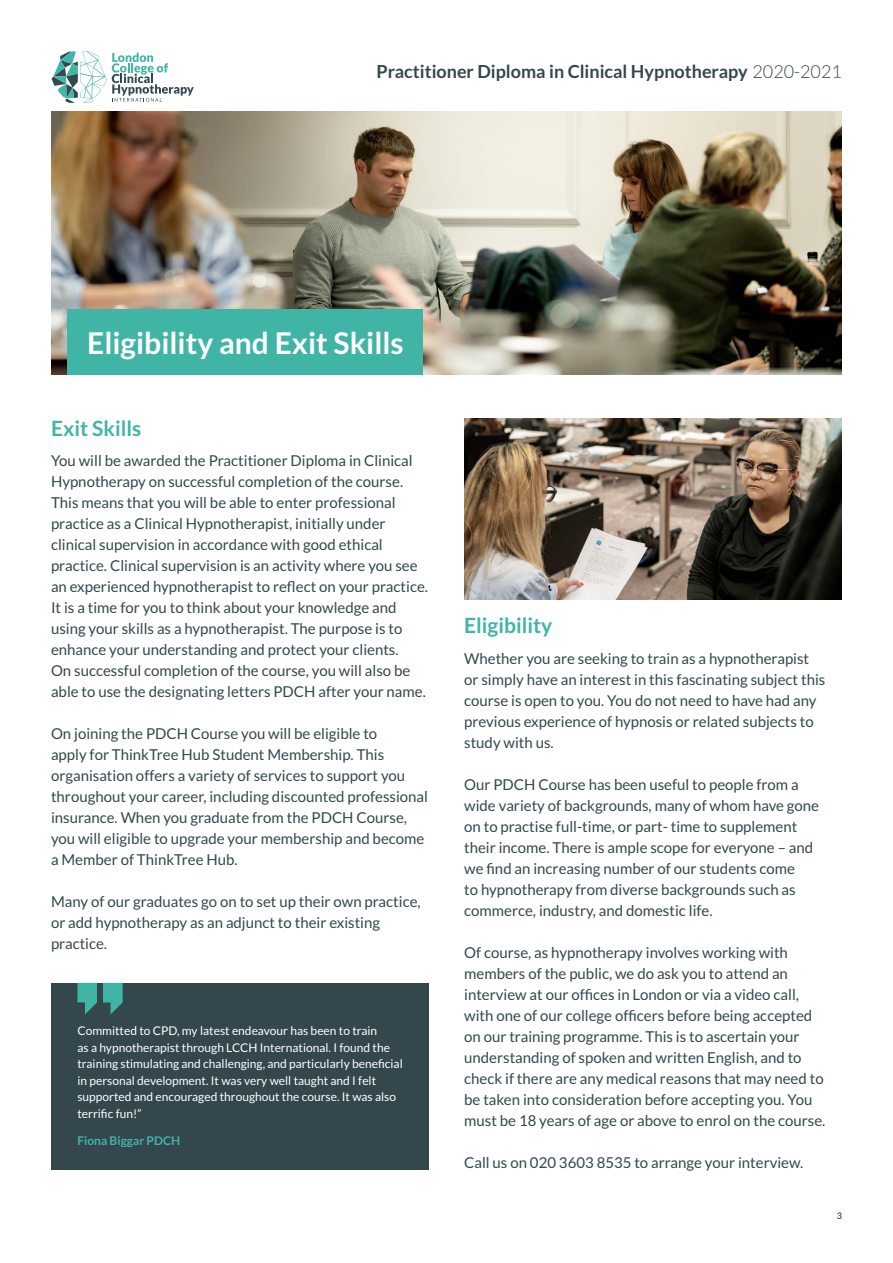
<style>
.page{position:relative;width:893px;height:1263px;background:#fff}
.page>*{position:absolute;margin:0;border:0;box-sizing:border-box;transform-origin:0 0}
.t1{font:700 30px "Lato";color:#fff}
.t2{font:700 21px "Lato";color:#40b5a6}
.t3{font:700 18px "Lato";color:#33474d}
.t4{font:15px/21px "Lato";color:#33474d}
.t5{font:12px/16.5px "Lato";color:#fff}
.t6{font:700 12px "Lato";color:#40b5a6}
.t7{font:9px "Lato";color:#222}
.s1{font-weight:300}
</style>
<div class="page">
<svg style="left:52px;top:51px;width:142px;height:52px"></svg>
<img style="left:51px;top:111px;width:791px;height:263px">
<img style="left:464px;top:419px;width:378px;height:180px">
<div style="left:67px;top:309px;width:355px;height:65px;background:#40b5a6"></div>
<div style="left:51px;top:983px;width:378px;height:186px;background:#33474d"></div>
<svg style="left:77px;top:983px;width:20px;height:31px"></svg>
<svg style="left:103px;top:983px;width:20px;height:31px"></svg>
<p class="t3" style="left:377px;top:61px;width:467px">Practitioner Diploma in Clinical Hypnotherapy <span class="s1">2020-2021</span></p>
<h1 class="t1" style="left:87px;top:325px;width:318px">Eligibility and Exit Skills</h1>
<h2 class="t2" style="left:51px;top:416px;width:92px">Exit Skills</h2>
<p class="t4" style="left:51px;top:450px;width:379px">You will be awarded the Practitioner Diploma in Clinical Hypnotherapy on successful completion of the course.<br>This means that you will be able to enter professional practice as a Clinical Hypnotherapist, initially under clinical supervision in accordance with good ethical practice. Clinical supervision is an activity where you see an experienced hypnotherapist to reflect on your practice.<br>It is a time for you to think about your knowledge and using your skills as a hypnotherapist. The purpose is to enhance your understanding and protect your clients.<br>On successful completion of the course, you will also be able to use the designating letters PDCH after your name.</p>
<p class="t4" style="left:51px;top:723px;width:378px">On joining the PDCH Course you will be eligible to<br>apply for ThinkTree Hub Student Membership. This organisation offers a variety of services to support you throughout your career, including discounted professional insurance. When you graduate from the PDCH Course, you will eligible to upgrade your membership and become a Member of ThinkTree Hub.</p>
<p class="t4" style="left:51px;top:891px;width:371px">Many of our graduates go on to set up their own practice, or add hypnotherapy as an adjunct to their existing practice.</p>
<p class="t5" style="left:77px;top:1022px;width:327px">Committed to CPD, my latest endeavour has been to train<br>as a hypnotherapist through LCCH International. I found the training stimulating and challenging, and particularly beneficial in personal development. It was very well taught and I felt supported and encouraged throughout the course. It was also terrific fun!”</p>
<p class="t6" style="left:77px;top:1133px;width:104px">Fiona Biggar PDCH</p>
<h2 class="t2" style="left:464px;top:614px;width:90px">Eligibility</h2>
<p class="t4" style="left:464px;top:648px;width:363px">Whether you are seeking to train as a hypnotherapist or simply have an interest in this fascinating subject this course is open to you. You do not need to have had any previous experience of hypnosis or related subjects to study with us.</p>
<p class="t4" style="left:464px;top:774px;width:356px">Our PDCH Course has been useful to people from a wide variety of backgrounds, many of whom have gone on to practise full-time, or part- time to supplement their income. There is ample scope for everyone – and we find an increasing number of our students come<br>to hypnotherapy from diverse backgrounds such as commerce, industry, and domestic life.</p>
<p class="t4" style="left:464px;top:942px;width:363px">Of course, as hypnotherapy involves working with members of the public, we do ask you to attend an interview at our offices in London or via a video call, with one of our college officers before being accepted on our training programme. This is to ascertain your understanding of spoken and written English, and to check if there are any medical reasons that may need to be taken into consideration before accepting you. You must be 18 years of age or above to enrol on the course.</p>
<p class="t4" style="left:464px;top:1152px;width:341px">Call us on 020 3603 8535 to arrange your interview.</p>
<p class="t7" style="left:837px;top:1211px;width:7px">3</p>
</div>
